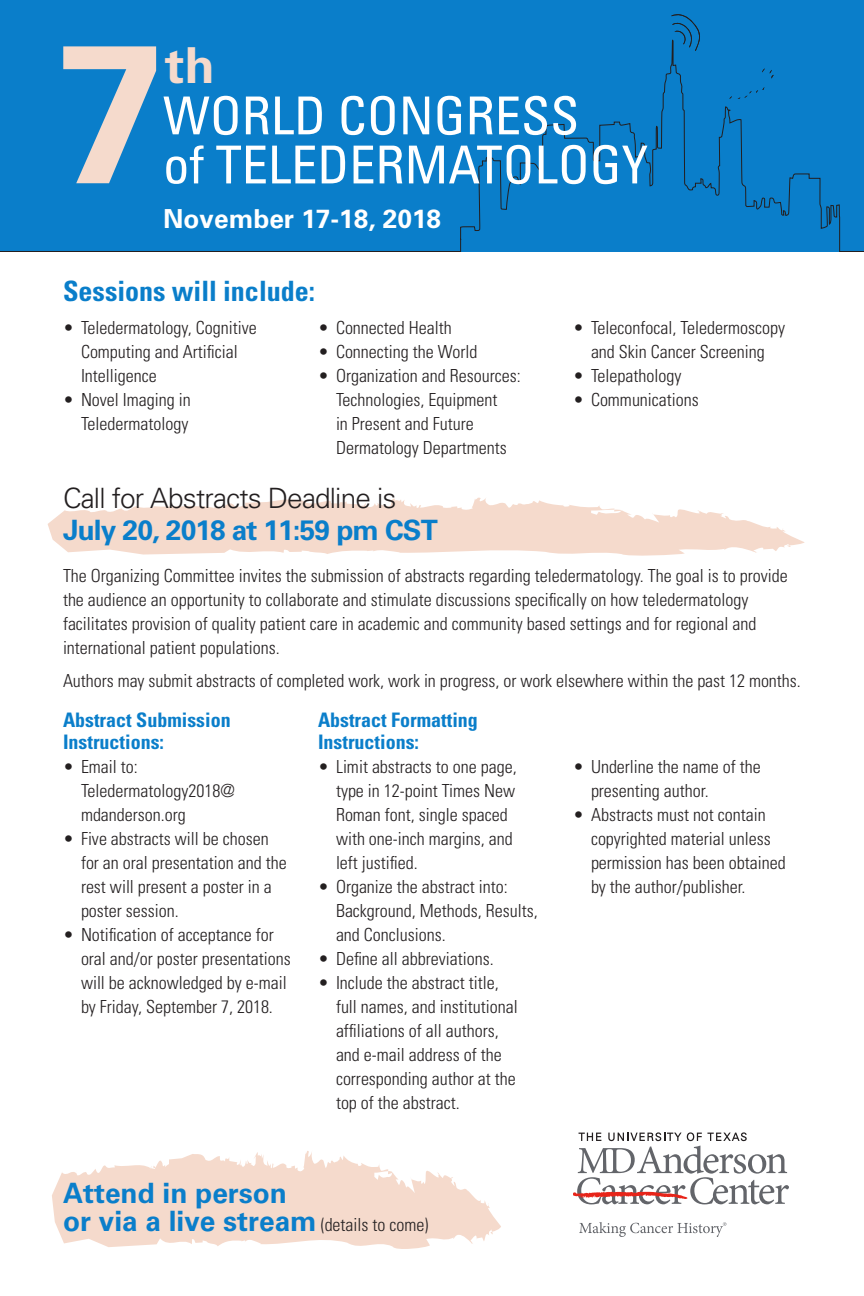
<style>
.page{position:relative;width:864px;height:1296px;background:#fff}
.page>*{position:absolute;margin:0;border:0;box-sizing:border-box;transform-origin:0 0}
.t1{font:700 196.4px "Univers";color:#f5dacc}
.t2{font:condensed 52.4px/49px "Univers";color:#fff}
.t3{font:700 49.6px "Univers";color:#f5dacc}
.Text{font:700 28px/28px "Univers";color:#0a7eca}
.t4{font:300 28px "Univers";letter-spacing:-.03em;color:#231f20}
.Text-2{font:700 28px "Univers";letter-spacing:-.03em;color:#0a7eca}
.Subhead{font:700 condensed 28px "Univers";color:#0a7eca}
.t5{font:700 26.2px "Univers";color:#fff}
.Subhead-2{font:700 condensed 20px/22px "Univers";color:#0a7eca}
.Text-3{font:700 condensed 20px/22px "Univers";color:#0a7eca}
.Text-4{font:300 condensed 18px/24px "Univers";color:#231f20}
.s1{font-weight:300;font-stretch:condensed;font-size:18px;color:#231f20}
</style>
<div class="page">
<svg style="left:48px;top:497px;width:757px;height:59px;fill:#f5dacc"></svg>
<svg style="left:776px;top:527px;width:7px;height:3px"></svg>
<svg style="left:573px;top:1132px;width:216px;height:72px"></svg>
<svg style="left:579px;top:1222px;width:147px;height:15px"></svg>
<div style="left:0;top:0;width:864px;height:252px;background:#0a7eca"></div>
<div style="left:671px;top:14px;width:103px;height:85px;background:#0a7eca"></div>
<svg style="left:52px;top:1151px;width:449px;height:98px;fill:#f5dacc"></svg>
<svg style="left:484px;top:1201px;width:5px;height:4px"></svg>
<p class="t1" style="left:56px;top:-1px;width:111px">7</p>
<p class="t3" style="left:165px;top:36px;width:51px">th</p>
<p class="t2" style="left:163px;top:90px;width:486px">WORLD CONGRESS<br>of TELEDERMATOLOGY</p>
<p class="t5" style="left:163px;top:204px;width:279px">November 17-18, 2018</p>
<p class="Subhead" style="left:63px;top:274px;width:253px">Sessions will include:</p>
<p class="Text-4" style="left:81px;top:316px;width:177px;text-indent:-18px">• Teledermatology, Cognitive<br>Computing and Artificial<br>Intelligence</p>
<p class="Text-4" style="left:63px;top:388px;width:129px;text-align:right">• Novel Imaging in<br>Teledermatology</p>
<p class="Text-4" style="left:318px;top:316px;width:135px">• Connected Health</p>
<p class="Text-4" style="left:318px;top:340px;width:161px">• Connecting the World</p>
<p class="Text-4" style="left:336px;top:364px;width:186px;text-indent:-18px">• Organization and Resources:<br>Technologies, Equipment<br>in Present and Future<br>Dermatology Departments</p>
<p class="Text-4" style="left:573px;top:316px;width:214px;text-align:center">• Teleconfocal, Teledermoscopy and Skin Cancer Screening</p>
<p class="Text-4" style="left:573px;top:364px;width:110px">• Telepathology</p>
<p class="Text-4" style="left:573px;top:388px;width:127px">• Communications</p>
<p class="t4" style="left:63px;top:481px;width:335px">Call for Abstracts Deadline is</p>
<p class="Text-2" style="left:63px;top:514px;width:376px">July 20, 2018 at 11:59 pm CST</p>
<p class="Text-4" style="left:63px;top:564px;width:726px">The Organizing Committee invites the submission of abstracts regarding teledermatology. The goal is to provide the audience an opportunity to collaborate and stimulate discussions specifically on how teledermatology facilitates provision of quality patient care in academic and community based settings and for regional and international patient populations.</p>
<p class="Text-4" style="left:63px;top:669px;width:739px">Authors may submit abstracts of completed work, work in progress, or work elsewhere within the past 12 months.</p>
<p class="Subhead-2" style="left:63px;top:709px;width:169px">Abstract Submission<br>Instructions:</p>
<p class="Text-4" style="left:81px;top:755px;width:155px;text-indent:-18px">• Email to:<br>Teledermatology2018@ mdanderson.org</p>
<p class="Text-4" style="left:81px;top:827px;width:207px;text-indent:-18px">• Five abstracts will be chosen for an oral presentation and the rest will present a poster in a poster session.</p>
<p class="Text-4" style="left:81px;top:923px;width:211px;text-indent:-18px">• Notification of acceptance for oral and/or poster presentations will be acknowledged by e-mail by Friday, September 7, 2018.</p>
<p class="Text-3" style="left:318px;top:709px;width:161px">Abstract Formatting<br>Instructions:</p>
<p class="Text-4" style="left:336px;top:755px;width:182px;text-indent:-18px">• Limit abstracts to one page, type in 12-point Times New<br>Roman font, single spaced with one-inch margins, and left justified.</p>
<p class="Text-4" style="left:336px;top:875px;width:203px;text-indent:-18px">• Organize the abstract into:<br>Background, Methods, Results, and Conclusions.</p>
<p class="Text-4" style="left:318px;top:947px;width:177px">• Define all abbreviations.</p>
<p class="Text-4" style="left:336px;top:971px;width:183px;text-indent:-18px">• Include the abstract title, full names, and institutional affiliations of all authors, and e-mail address of the corresponding author at the top of the abstract.</p>
<p class="Text-4" style="left:591px;top:754px;width:171px;text-indent:-18px">• Underline the name of the presenting author.</p>
<p class="Text-4" style="left:591px;top:802px;width:196px;text-indent:-18px">• Abstracts must not contain copyrighted material unless permission has been obtained by the author/publisher.</p>
<p class="Text" style="left:63px;top:1179px;width:367px">Attend in person<br>or via a live stream <span class="s1">(details to come)</span></p>
</div>
